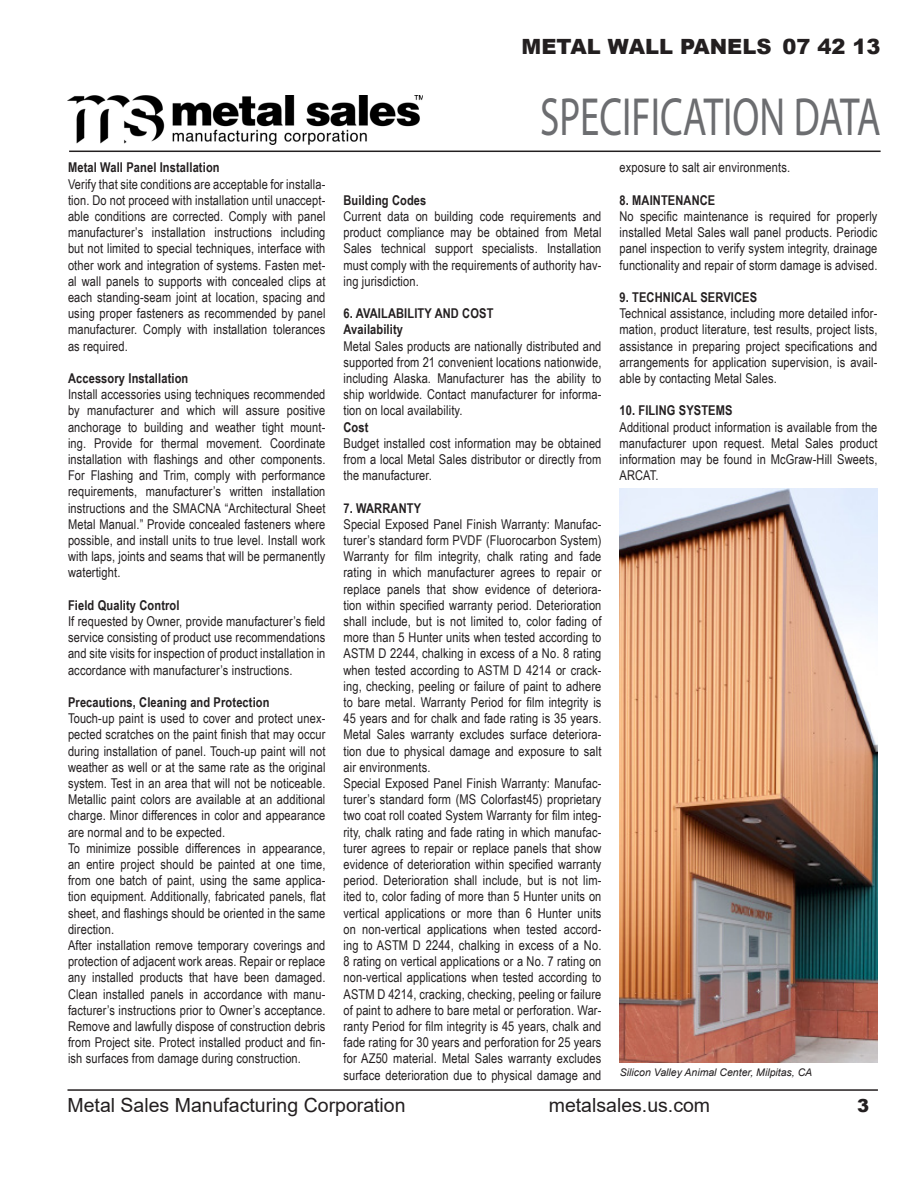
<style>
.page{position:relative;width:918px;height:1188px;background:#fff}
.page>*{position:absolute;margin:0;border:0;box-sizing:border-box;transform-origin:0 0}
.t1{font:54px "Myriad Pro";color:#6c6d70;scale:.73 1}
.t2{font:900 21px "Arial";color:#231f20}
.t3{font:19.5px "Arial";color:#231f20}
.t4{font:900 18px "Arial";color:#231f20}
.t5{font:13.5px/16.2px "Arial Narrow";letter-spacing:.01em;color:#231f20;text-align:justify}
.t6{font:700 13.5px "Arial Narrow";letter-spacing:.01em;color:#231f20}
.t7{font:italic 10.5px "Arial";color:#231f20}
</style>
<div class="page">
<hr style="left:69px;top:151px;width:812px;height:1px;background:#231f20">
<hr style="left:68px;top:1089px;width:810px;height:2px;background:#231f20">
<img style="left:68px;top:95px;width:355px;height:49px">
<img style="left:620px;top:488px;width:258px;height:574px">
<h2 class="t2" style="left:522px;top:31px;width:361px">METAL WALL PANELS 07 42 13</h2>
<p class="t6" style="left:68px;top:158px;width:153px">Metal Wall Panel Installation</p>
<p class="t5" style="left:68px;top:175px;width:259px">Verify that site conditions are acceptable for installa&shy;tion. Do not proceed with installation until unaccept&shy;able conditions are corrected. Comply with panel manufacturer’s installation instructions including but not limited to special techniques, interface with other work and integration of systems. Fasten met&shy;al wall panels to supports with concealed clips at each standing-seam joint at location, spacing and using proper fasteners as recommended by panel manufacturer. Comply with installation tolerances as required.</p>
<p class="t6" style="left:68px;top:368px;width:122px">Accessory Installation</p>
<p class="t5" style="left:68px;top:386px;width:259px">Install accessories using techniques recommended by manufacturer and which will assure positive anchorage to building and weather tight mount&shy;ing. Provide for thermal movement. Coordinate installation with flashings and other components.<br>For Flashing and Trim, comply with performance requirements, manufacturer’s written installation instructions and the SMACNA “Architectural Sheet Metal Manual.” Provide concealed fasteners where possible, and install units to true level. Install work with laps, joints and seams that will be permanently watertight.</p>
<p class="t6" style="left:68px;top:595px;width:113px">Field Quality Control</p>
<p class="t5" style="left:68px;top:613px;width:259px">If requested by Owner, provide manufacturer’s field service consisting of product use recommendations and site visits for inspection of product installation in accordance with manufacturer’s instructions.</p>
<p class="t6" style="left:68px;top:692px;width:203px">Precautions, Cleaning and Protection</p>
<p class="t5" style="left:68px;top:710px;width:259px">Touch-up paint is used to cover and protect unex&shy;pected scratches on the paint finish that may occur during installation of panel. Touch-up paint will not weather as well or at the same rate as the original system. Test in an area that will not be noticeable.<br>Metallic paint colors are available at an additional charge. Minor differences in color and appearance are normal and to be expected.</p>
<p class="t5" style="left:68px;top:840px;width:259px">To minimize possible differences in appearance, an entire project should be painted at one time, from one batch of paint, using the same applica&shy;tion equipment. Additionally, fabricated panels, flat sheet, and flashings should be oriented in the same direction.</p>
<p class="t5" style="left:68px;top:937px;width:259px">After installation remove temporary coverings and protection of adjacent work areas. Repair or replace any installed products that have been damaged.<br>Clean installed panels in accordance with manu&shy;facturer’s instructions prior to Owner’s acceptance.<br>Remove and lawfully dispose of construction debris from Project site. Protect installed product and fin&shy;ish surfaces from damage during construction.</p>
<h1 class="t1" style="left:540px;top:84px;width:468px">SPECIFICATION DATA</h1>
<p class="t6" style="left:344px;top:190px;width:84px">Building Codes</p>
<p class="t5" style="left:344px;top:208px;width:260px">Current data on building code requirements and product compliance may be obtained from Metal Sales technical support specialists. Installation must comply with the requirements of authority hav&shy;ing jurisdiction.</p>
<p class="t6" style="left:344px;top:303px;width:151px">6. AVAILABILITY AND COST</p>
<p class="t6" style="left:344px;top:320px;width:61px">Availability</p>
<p class="t5" style="left:344px;top:337px;width:260px">Metal Sales products are nationally distributed and supported from 21 convenient locations nationwide, including Alaska. Manufacturer has the ability to ship worldwide. Contact manufacturer for informa&shy;tion on local availability.</p>
<p class="t6" style="left:344px;top:417px;width:27px">Cost</p>
<p class="t5" style="left:344px;top:435px;width:259px">Budget installed cost information may be obtained from a local Metal Sales distributor or directly from the manufacturer.</p>
<p class="t6" style="left:344px;top:498px;width:79px">7. WARRANTY</p>
<p class="t5" style="left:344px;top:516px;width:260px">Special Exposed Panel Finish Warranty: Manufac&shy;turer’s standard form PVDF (Fluorocarbon System)<br>Warranty for film integrity, chalk rating and fade rating in which manufacturer agrees to repair or replace panels that show evidence of deteriora&shy;tion within specified warranty period. Deterioration shall include, but is not limited to, color fading of more than 5 Hunter units when tested according to ASTM D 2244, chalking in excess of a No. 8 rating when tested according to ASTM D 4214 or crack&shy;ing, checking, peeling or failure of paint to adhere to bare metal. Warranty Period for film integrity is 45 years and for chalk and fade rating is 35 years.<br>Metal Sales warranty excludes surface deteriora&shy;tion due to physical damage and exposure to salt air environments.</p>
<p class="t5" style="left:344px;top:775px;width:260px">Special Exposed Panel Finish Warranty: Manufac&shy;turer’s standard form (MS Colorfast45) proprietary two coat roll coated System Warranty for film integ&shy;rity, chalk rating and fade rating in which manufac&shy;turer agrees to repair or replace panels that show evidence of deterioration within specified warranty period. Deterioration shall include, but is not lim&shy;ited to, color fading of more than 5 Hunter units on vertical applications or more than 6 Hunter units on non-vertical applications when tested accord&shy;ing to ASTM D 2244, chalking in excess of a No.<br>8 rating on vertical applications or a No. 7 rating on non-vertical applications when tested according to ASTM D 4214, cracking, checking, peeling or failure of paint to adhere to bare metal or perforation. War&shy;ranty Period for film integrity is 45 years, chalk and fade rating for 30 years and perforation for 25 years for AZ50 material. Metal Sales warranty excludes surface deterioration due to physical damage and</p>
<p class="t5" style="left:620px;top:159px;width:172px">exposure to salt air environments.</p>
<p class="t6" style="left:620px;top:190px;width:97px">8. MAINTENANCE</p>
<p class="t5" style="left:620px;top:208px;width:259px">No specific maintenance is required for properly installed Metal Sales wall panel products. Periodic panel inspection to verify system integrity, drainage functionality and repair of storm damage is advised.</p>
<p class="t6" style="left:620px;top:287px;width:139px">9. TECHNICAL SERVICES</p>
<p class="t5" style="left:620px;top:305px;width:260px">Technical assistance, including more detailed infor&shy;mation, product literature, test results, project lists, assistance in preparing project specifications and arrangements for application supervision, is avail&shy;able by contacting Metal Sales.</p>
<p class="t6" style="left:620px;top:401px;width:115px">10. FILING SYSTEMS</p>
<p class="t5" style="left:620px;top:418px;width:259px">Additional product information is available from the manufacturer upon request. Metal Sales product information may be found in McGraw-Hill Sweets, ARCAT.</p>
<p class="t7" style="left:620px;top:1065px;width:194px">Silicon Valley Animal Center, Milpitas, CA</p>
<p class="t3" style="left:68px;top:1092px;width:340px">Metal Sales Manufacturing Corporation</p>
<p class="t3" style="left:549px;top:1092px;width:163px">metalsales.us.com</p>
<p class="t4" style="left:857px;top:1092px;width:14px">3</p>
</div>
